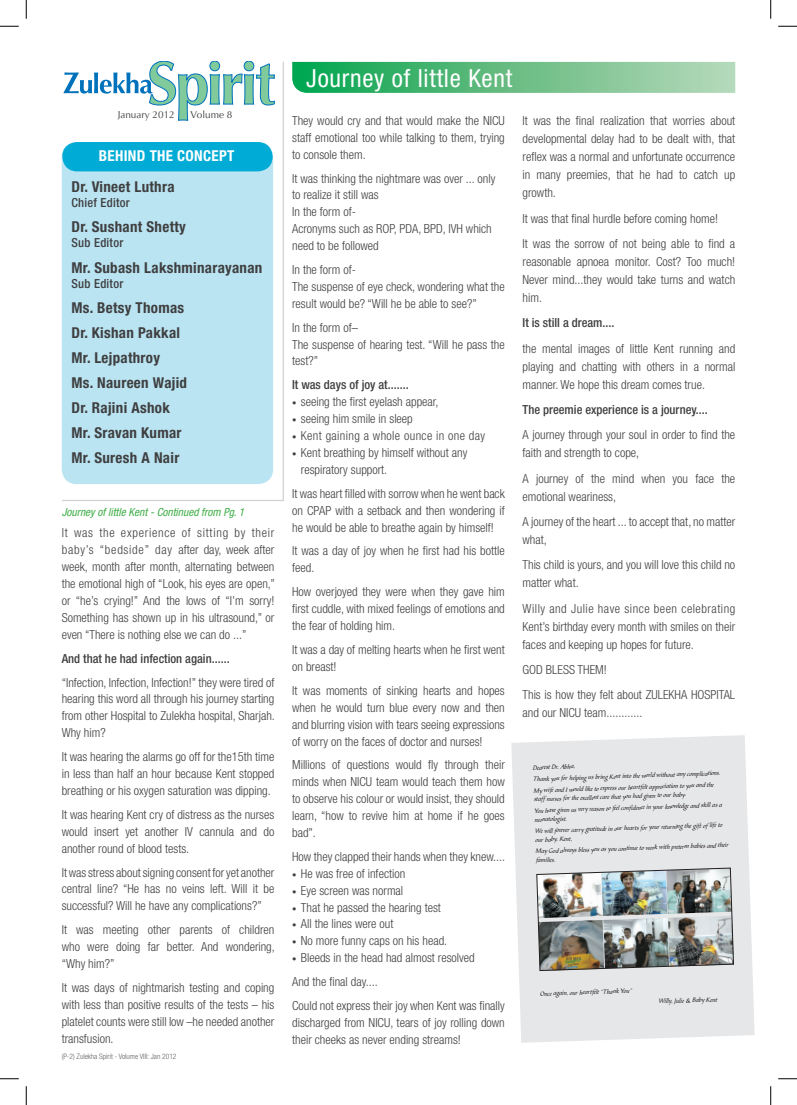
<style>
.page{position:relative;width:797px;height:1105px;background:#fff}
.page>*{position:absolute;margin:0;border:0;box-sizing:border-box;transform-origin:0 0}
.t1{font:condensed 25px "Helvetica Neue";letter-spacing:.03em;color:#fff}
.t2{font:700 condensed 15px/25.1px "Helvetica Neue";letter-spacing:.02em;color:#3f3f40}
.t3{font:700 condensed 15px "Helvetica Neue";letter-spacing:.02em;color:#fff}
.t4{font:300 condensed 12.5px/16.9px "Helvetica Neue";color:#3f3f40;text-align:justify}
.t5{font:500 condensed 12.5px "Helvetica Neue";color:#3f3f40}
.t6{font:300 condensed 12.5px "Helvetica Neue";letter-spacing:.03em;color:#3f3f40}
.t7{font:500 condensed 12.5px "Helvetica Neue";letter-spacing:.02em;color:#3f3f40}
.t8{font:italic condensed 11.25px "Helvetica Neue";color:#40ae49}
.t9{font:10px "Optima";color:#3f3f40}
.t10{font:300 condensed 7.5px "Helvetica Neue";color:#636366}
.t11{font:6.62px/11.5px "Bible Scr T";color:#231f20}
.s1{font-size:8.75px}
</style>
<div class="page">
<svg style="left:511px;top:735px;width:243px;height:308px"></svg>
<svg style="left:292px;top:62px;width:443px;height:31px;background:#64be85"></svg>
<div style="left:62px;top:142px;width:211px;height:342px;background:#bae4f2;border-radius:15px"></div>
<svg style="left:63px;top:62px;width:211px;height:59px"></svg>
<hr style="left:283px;top:62px;width:1px;height:438px;background:#d1d2d4">
<div style="left:62px;top:142px;width:210px;height:29px;background:#00acd5;border-radius:15px"></div>
<hr style="left:62px;top:500px;width:222px;height:1px;background:#d1d2d4">
<svg style="left:516px;top:741px;width:233px;height:296px;background:#cfd1d1"></svg>
<svg style="left:0;top:25px;width:19px;height:2px"></svg>
<svg style="left:778px;top:25px;width:19px;height:2px"></svg>
<svg style="left:0;top:1078px;width:19px;height:1px"></svg>
<svg style="left:778px;top:1078px;width:19px;height:1px"></svg>
<svg style="left:25px;top:0;width:2px;height:19px"></svg>
<svg style="left:25px;top:1086px;width:2px;height:19px"></svg>
<svg style="left:770px;top:0;width:1px;height:19px"></svg>
<svg style="left:770px;top:1086px;width:1px;height:19px"></svg>
<p class="t9" style="left:118px;top:109px;width:59px">January 2012</p>
<p class="t9" style="left:191px;top:109px;width:43px">Volume 8</p>
<p class="t3" style="left:99px;top:147px;width:137px">BEHIND THE CONCEPT</p>
<p class="t2" style="left:72px;top:174px;width:104px">Dr. Vineet Luthra</p>
<p class="t7" style="left:72px;top:195px;width:60px">Chief Editor</p>
<p class="t2" style="left:72px;top:214px;width:116px">Dr. Sushant Shetty</p>
<p class="t7" style="left:72px;top:236px;width:53px">Sub Editor</p>
<p class="t2" style="left:72px;top:254px;width:192px">Mr. Subash Lakshminarayanan</p>
<p class="t7" style="left:72px;top:276px;width:53px">Sub Editor</p>
<p class="t2" style="left:72px;top:294px;width:117px">Ms. Betsy Thomas<br>Dr. Kishan Pakkal<br>Mr. Lejpathroy<br>Ms. Naureen Wajid<br>Dr. Rajini Ashok<br>Mr. Sravan Kumar<br>Mr. Suresh A Nair</p>
<p class="t8" style="left:62px;top:506px;width:184px">Journey of little Kent - Continued from Pg. 1</p>
<p class="t4" style="left:62px;top:524px;width:215px">It was the experience of sitting by their baby’s “bedside” day after day, week after week, month after month, alternating between the emotional high of “Look, his eyes are open,” or “he’s crying!” And the lows of “I’m sorry!<br>Something has shown up in his ultrasound,” or even “There is nothing else we can do ...”</p>
<p class="t5" style="left:62px;top:651px;width:169px">And that he had infection again......</p>
<p class="t4" style="left:62px;top:674px;width:215px">“Infection, Infection, Infection!” they were tired of hearing this word all through his journey starting from other Hospital to Zulekha hospital, Sharjah.<br>Why him?</p>
<p class="t4" style="left:62px;top:748px;width:214px">It was hearing the alarms go off for the15th time in less than half an hour because Kent stopped breathing or his oxygen saturation was dipping.</p>
<p class="t4" style="left:62px;top:806px;width:214px">It was hearing Kent cry of distress as the nurses would insert yet another IV cannula and do another round of blood tests.</p>
<p class="t4" style="left:62px;top:864px;width:214px">It was stress about signing consent for yet another central line? “He has no veins left. Will it be successful? Will he have any complications?”</p>
<p class="t4" style="left:62px;top:921px;width:215px">It was meeting other parents of children who were doing far better. And wondering, “Why him?”</p>
<p class="t4" style="left:62px;top:979px;width:214px">It was days of nightmarish testing and coping with less than positive results of the tests – his platelet counts were still low –he needed another transfusion.</p>
<p class="t10" style="left:62px;top:1051px;width:116px">(P-2) Zulekha Spirit - Volume VIII: Jan 2012</p>
<h1 class="t1" style="left:306px;top:63px;width:207px">Journey of little Kent</h1>
<p class="t4" style="left:292px;top:112px;width:214px">They would cry and that would make the NICU staff emotional too while talking to them, trying to console them.</p>
<p class="t4" style="left:292px;top:170px;width:205px;text-align:left">It was thinking the nightmare was over ... only to realize it still was<br>In the form of-<br>Acronyms such as ROP, PDA, BPD, IVH which need to be followed</p>
<p class="t4" style="left:292px;top:261px;width:214px;text-align:left">In the form of-<br>The suspense of eye check, wondering what the result would be? “Will he be able to see?”</p>
<p class="t4" style="left:292px;top:319px;width:214px;text-align:left">In the form of–<br>The suspense of hearing test. “Will he pass the test?”</p>
<p class="t5" style="left:292px;top:377px;width:118px">It was days of joy at.......</p>
<p class="t4" style="left:292px;top:393px;width:148px"><span class="s1">•</span> seeing the first eyelash appear,</p>
<p class="t4" style="left:292px;top:410px;width:122px"><span class="s1">•</span> seeing him smile in sleep</p>
<p class="t6" style="left:292px;top:428px;width:194px"><span class="s1">•</span> Kent gaining a whole ounce in one day</p>
<p class="t4" style="left:301px;top:444px;width:168px;text-indent:-9px"><span class="s1">•</span> Kent breathing by himself without any respiratory support.</p>
<p class="t4" style="left:292px;top:485px;width:214px">It was heart filled with sorrow when he went back on CPAP with a setback and then wondering if he would be able to breathe again by himself!</p>
<p class="t4" style="left:292px;top:542px;width:214px">It was a day of joy when he first had his bottle feed.</p>
<p class="t4" style="left:292px;top:583px;width:214px">How overjoyed they were when they gave him first cuddle, with mixed feelings of emotions and the fear of holding him.</p>
<p class="t4" style="left:292px;top:641px;width:214px">It was a day of melting hearts when he first went on breast!</p>
<p class="t4" style="left:292px;top:682px;width:214px">It was moments of sinking hearts and hopes when he would turn blue every now and then and blurring vision with tears seeing expressions of worry on the faces of doctor and nurses!</p>
<p class="t4" style="left:292px;top:756px;width:214px">Millions of questions would fly through their minds when NICU team would teach them how to observe his colour or would insist, they should learn, “how to revive him at home if he goes bad”.</p>
<p class="t4" style="left:292px;top:848px;width:215px">How they clapped their hands when they knew....</p>
<p class="t4" style="left:292px;top:865px;width:115px"><span class="s1">•</span> He was free of infection</p>
<p class="t4" style="left:292px;top:882px;width:113px"><span class="s1">•</span> Eye screen was normal</p>
<p class="t4" style="left:292px;top:899px;width:150px"><span class="s1">•</span> That he passed the hearing test</p>
<p class="t4" style="left:292px;top:915px;width:103px"><span class="s1">•</span> All the lines were out</p>
<p class="t4" style="left:292px;top:932px;width:157px"><span class="s1">•</span> No more funny caps on his head.</p>
<p class="t4" style="left:292px;top:946px;width:214px;line-height:24px;text-align:left"><span class="s1">•</span> Bleeds in the head had almost resolved<br>And the final day....<br>Could not express their joy when Kent was finally</p>
<p class="t4" style="left:292px;top:1014px;width:214px">discharged from NICU, tears of joy rolling down their cheeks as never ending streams!</p>
<p class="t4" style="left:522px;top:111px;width:214px;line-height:18.1px">It was the final realization that worries about developmental delay had to be dealt with, that reflex was a normal and unfortunate occurrence in many preemies, that he had to catch up growth.</p>
<p class="t4" style="left:522px;top:205px;width:214px;line-height:25.2px">It was that final hurdle before coming home!<br>It was the sorrow of not being able to find a</p>
<p class="t4" style="left:522px;top:252px;width:214px;line-height:18.1px">reasonable apnoea monitor. Cost? Too much!<br>Never mind...they would take turns and watch him.</p>
<p class="t5" style="left:522px;top:315px;width:93px">It is still a dream....</p>
<p class="t4" style="left:522px;top:339px;width:214px;line-height:18.1px">the mental images of little Kent running and playing and chatting with others in a normal manner. We hope this dream comes true.</p>
<p class="t5" style="left:522px;top:402px;width:187px">The preemie experience is a journey....</p>
<p class="t4" style="left:522px;top:426px;width:214px;line-height:18.1px">A journey through your soul in order to find the faith and strength to cope,</p>
<p class="t4" style="left:522px;top:469px;width:214px;line-height:18.1px">A journey of the mind when you face the emotional weariness,</p>
<p class="t4" style="left:522px;top:512px;width:214px;line-height:18.1px">A journey of the heart ... to accept that, no matter what,</p>
<p class="t4" style="left:522px;top:556px;width:214px;line-height:18.1px">This child is yours, and you will love this child no matter what.</p>
<p class="t4" style="left:522px;top:599px;width:214px;line-height:18.1px">Willy and Julie have since been celebrating Kent’s birthday every month with smiles on their faces and keeping up hopes for future.</p>
<p class="t4" style="left:522px;top:657px;width:214px;line-height:25.2px">GOD BLESS THEM!<br>This is how they felt about ZULEKHA HOSPITAL</p>
<p class="t4" style="left:522px;top:704px;width:121px">and our NICU team............</p>
<p class="t11" style="left:532px;top:762px;width:189px;rotate:-2deg">Dearest Dr. Abha,<br>Thank you for helping us bring Kent into the world without any complications.<br>My wife and I would like to express our heartfelt appreciation to you and the</p>
<p class="t11" style="left:534px;top:794px;width:189px;rotate:-2deg">staff nurses for the excellent care that you had given to our baby.<br>You have given us very reason to feel confidence in your knowledge and skill as a</p>
<p class="t11" style="left:534px;top:814px;width:189px;rotate:-2deg">neonatologist.<br>We will forever carry gratitude in our hearts for your returning the gift of life to</p>
<p class="t11" style="left:535px;top:834px;width:194px;rotate:-2deg">our baby, Kent,<br>May God always bless you as you continue to work with preterm babies and their</p>
<p class="t11" style="left:536px;top:855px;width:21px;rotate:-2deg">families.</p>
<p class="t11" style="left:540px;top:988px;width:93px;rotate:-2deg">Once again, our heartfelt “Thank You”</p>
<p class="t11" style="left:658px;top:996px;width:60px;rotate:-2deg">Willy, Julie &amp; Baby Kent</p>
</div>
